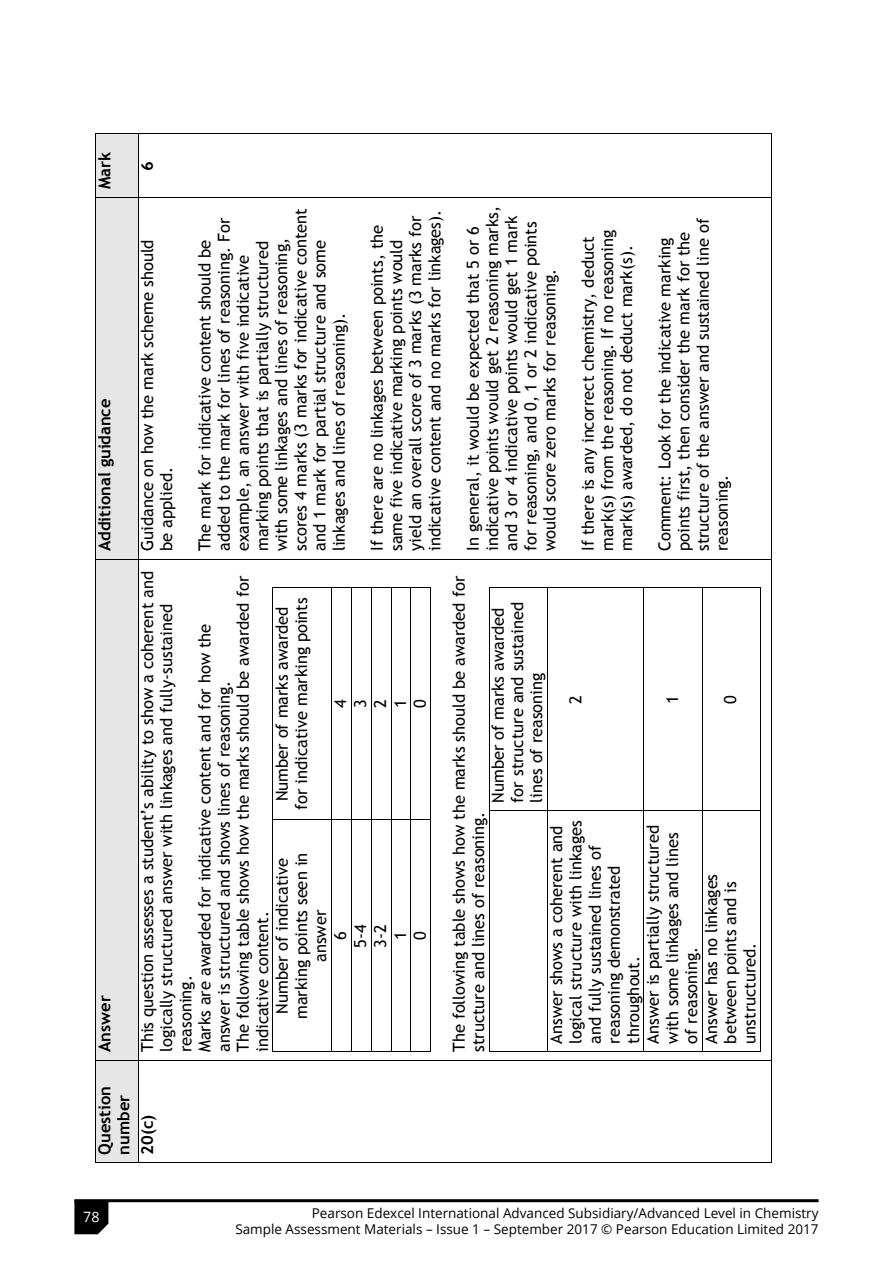
<style>
.page{position:relative;width:893px;height:1263px;background:#fff}
.page>*{position:absolute;margin:0;border:0;box-sizing:border-box;transform-origin:0 0}
.t1{font:16.5px/19.2px "Trebuchet MS";color:#000}
.t2{font:700 16.5px/19px "Trebuchet MS";color:#000}
.t3{font:14.25px "Open Sans";color:#fff}
.t4{font:13.5px/16.5px "Open Sans";color:#000;text-align:right}
</style>
<div class="page">
<div style="left:96px;top:1060px;width:42px;height:102px;background:#e6e6e6"></div>
<div style="left:96px;top:560px;width:42px;height:500px;background:#e6e6e6"></div>
<div style="left:96px;top:198px;width:42px;height:361px;background:#e6e6e6"></div>
<div style="left:96px;top:134px;width:42px;height:63px;background:#e6e6e6"></div>
<hr style="left:95px;top:1060px;width:1px;height:102px;background:#000">
<hr style="left:95px;top:559px;width:1px;height:501px;background:#000">
<hr style="left:95px;top:198px;width:1px;height:361px;background:#000">
<hr style="left:95px;top:134px;width:1px;height:63px;background:#000">
<hr style="left:96px;top:1162px;width:42px;height:1px;background:#000">
<hr style="left:96px;top:1060px;width:42px;height:1px;background:#000">
<hr style="left:96px;top:559px;width:42px;height:1px;background:#000">
<hr style="left:96px;top:197px;width:42px;height:1px;background:#000">
<hr style="left:96px;top:133px;width:42px;height:1px;background:#000">
<hr style="left:273px;top:820px;width:1px;height:231px;background:#000">
<hr style="left:273px;top:588px;width:1px;height:231px;background:#000">
<hr style="left:273px;top:1051px;width:58px;height:1px;background:#000">
<hr style="left:273px;top:819px;width:58px;height:1px;background:#000">
<hr style="left:273px;top:587px;width:58px;height:1px;background:#000">
<hr style="left:331px;top:820px;width:1px;height:231px;background:#000">
<hr style="left:331px;top:588px;width:1px;height:231px;background:#000">
<hr style="left:351px;top:820px;width:1px;height:231px;background:#000">
<hr style="left:351px;top:588px;width:1px;height:231px;background:#000">
<hr style="left:371px;top:820px;width:1px;height:231px;background:#000">
<hr style="left:371px;top:588px;width:1px;height:231px;background:#000">
<hr style="left:391px;top:820px;width:1px;height:231px;background:#000">
<hr style="left:391px;top:588px;width:1px;height:231px;background:#000">
<hr style="left:410px;top:820px;width:1px;height:231px;background:#000">
<hr style="left:410px;top:588px;width:1px;height:231px;background:#000">
<svg style="left:331px;top:1051px;width:100px;height:1px"></svg>
<hr style="left:430px;top:820px;width:1px;height:231px;background:#000">
<svg style="left:331px;top:819px;width:100px;height:1px"></svg>
<hr style="left:430px;top:588px;width:1px;height:231px;background:#000">
<svg style="left:331px;top:587px;width:100px;height:1px"></svg>
<hr style="left:489px;top:811px;width:1px;height:240px;background:#000">
<hr style="left:489px;top:588px;width:1px;height:222px;background:#000">
<hr style="left:489px;top:1051px;width:58px;height:1px;background:#000">
<hr style="left:489px;top:810px;width:58px;height:1px;background:#000">
<hr style="left:489px;top:587px;width:58px;height:1px;background:#000">
<hr style="left:547px;top:811px;width:1px;height:240px;background:#000">
<hr style="left:547px;top:588px;width:1px;height:222px;background:#000">
<hr style="left:548px;top:1051px;width:95px;height:1px;background:#000">
<hr style="left:548px;top:810px;width:95px;height:1px;background:#000">
<hr style="left:548px;top:587px;width:95px;height:1px;background:#000">
<hr style="left:643px;top:811px;width:1px;height:240px;background:#000">
<hr style="left:643px;top:588px;width:1px;height:222px;background:#000">
<hr style="left:644px;top:1051px;width:58px;height:1px;background:#000">
<hr style="left:644px;top:810px;width:58px;height:1px;background:#000">
<hr style="left:644px;top:587px;width:58px;height:1px;background:#000">
<hr style="left:702px;top:811px;width:1px;height:240px;background:#000">
<hr style="left:702px;top:588px;width:1px;height:222px;background:#000">
<hr style="left:703px;top:1051px;width:57px;height:1px;background:#000">
<hr style="left:760px;top:811px;width:1px;height:240px;background:#000">
<hr style="left:703px;top:810px;width:57px;height:1px;background:#000">
<hr style="left:760px;top:588px;width:1px;height:222px;background:#000">
<hr style="left:703px;top:587px;width:57px;height:1px;background:#000">
<hr style="left:138px;top:1060px;width:1px;height:102px;background:#000">
<hr style="left:138px;top:559px;width:1px;height:501px;background:#000">
<hr style="left:138px;top:198px;width:1px;height:361px;background:#000">
<hr style="left:138px;top:134px;width:1px;height:63px;background:#000">
<hr style="left:138px;top:1162px;width:633px;height:1px;background:#000">
<hr style="left:771px;top:1060px;width:1px;height:102px;background:#000">
<hr style="left:138px;top:1060px;width:633px;height:1px;background:#000">
<hr style="left:771px;top:559px;width:1px;height:501px;background:#000">
<hr style="left:138px;top:559px;width:633px;height:1px;background:#000">
<hr style="left:771px;top:198px;width:1px;height:361px;background:#000">
<hr style="left:138px;top:197px;width:633px;height:1px;background:#000">
<hr style="left:771px;top:134px;width:1px;height:63px;background:#000">
<hr style="left:138px;top:133px;width:633px;height:1px;background:#000">
<hr style="left:74px;top:1199px;width:745px;height:3px;background:#000">
<svg style="left:74px;top:1200px;width:34px;height:34px"></svg>
<p class="t2" style="left:95px;top:189px;width:39px;rotate:-90deg">Mark</p>
<p class="t2" style="left:95px;top:551px;width:154px;rotate:-90deg">Additional guidance</p>
<p class="t2" style="left:95px;top:1052px;width:58px;rotate:-90deg">Answer</p>
<p class="t2" style="left:138px;top:170px;width:11px;rotate:-90deg">6</p>
<p class="t1" style="left:138px;top:551px;width:313px;rotate:-90deg">Guidance on how the mark scheme should be applied.</p>
<p class="t1" style="left:195px;top:551px;width:344px;rotate:-90deg">The mark for indicative content should be added to the mark for lines of reasoning. For example, an answer with five indicative marking points that is partially structured with some linkages and lines of reasoning, scores 4 marks (3 marks for indicative content and 1 mark for partial structure and some linkages and lines of reasoning).</p>
<p class="t1" style="left:367px;top:551px;width:343px;rotate:-90deg">If there are no linkages between points, the same five indicative marking points would yield an overall score of 3 marks (3 marks for indicative content and no marks for linkages).</p>
<p class="t1" style="left:463px;top:551px;width:346px;rotate:-90deg">In general, it would be expected that 5 or 6 indicative points would get 2 reasoning marks, and 3 or 4 indicative points would get 1 mark for reasoning, and 0, 1 or 2 indicative points would score zero marks for reasoning.</p>
<p class="t1" style="left:578px;top:551px;width:323px;rotate:-90deg">If there is any incorrect chemistry, deduct mark(s) from the reasoning. If no reasoning mark(s) awarded, do not deduct mark(s).</p>
<p class="t1" style="left:655px;top:551px;width:334px;rotate:-90deg">Comment: Look for the indicative marking points first, then consider the mark for the structure of the answer and sustained line of reasoning.</p>
<p class="t1" style="left:138px;top:1052px;width:482px;rotate:-90deg">This question assesses a student’s ability to show a coherent and</p>
<p class="t1" style="left:233px;top:1052px;width:477px;rotate:-90deg">The following table shows how the marks should be awarded for</p>
<p class="t1" style="left:272px;top:810px;width:214px;text-align:center;rotate:-90deg">Number of marks awarded for indicative marking points</p>
<p class="t1" style="left:157px;top:1052px;width:449px;rotate:-90deg">logically structured answer with linkages and fully-sustained</p>
<p class="t1" style="left:195px;top:1052px;width:430px;rotate:-90deg">Marks are awarded for indicative content and for how the</p>
<p class="t1" style="left:214px;top:1052px;width:373px;rotate:-90deg">answer is structured and shows lines of reasoning.</p>
<p class="t1" style="left:331px;top:708px;width:10px;rotate:-90deg">4</p>
<p class="t1" style="left:410px;top:708px;width:10px;rotate:-90deg">0</p>
<p class="t1" style="left:370px;top:708px;width:10px;rotate:-90deg">2</p>
<p class="t1" style="left:350px;top:708px;width:10px;rotate:-90deg">3</p>
<p class="t1" style="left:390px;top:708px;width:10px;rotate:-90deg">1</p>
<p class="t1" style="left:272px;top:1014px;width:157px;rotate:-90deg">Number of indicative</p>
<p class="t1" style="left:292px;top:1019px;width:168px;rotate:-90deg">marking points seen in</p>
<p class="t1" style="left:311px;top:962px;width:54px;rotate:-90deg">answer</p>
<p class="t1" style="left:253px;top:1052px;width:142px;rotate:-90deg">indicative content.</p>
<p class="t1" style="left:350px;top:947px;width:25px;rotate:-90deg">5-4</p>
<p class="t1" style="left:370px;top:947px;width:25px;rotate:-90deg">3-2</p>
<p class="t1" style="left:410px;top:940px;width:10px;rotate:-90deg">0</p>
<p class="t1" style="left:331px;top:940px;width:10px;rotate:-90deg">6</p>
<p class="t1" style="left:390px;top:940px;width:10px;rotate:-90deg">1</p>
<p class="t1" style="left:176px;top:1052px;width:78px;rotate:-90deg">reasoning.</p>
<p class="t1" style="left:449px;top:1052px;width:477px;rotate:-90deg">The following table shows how the marks should be awarded for</p>
<p class="t1" style="left:488px;top:803px;width:196px;rotate:-90deg">Number of marks awarded</p>
<p class="t1" style="left:508px;top:803px;width:202px;rotate:-90deg">for structure and sustained</p>
<p class="t1" style="left:527px;top:803px;width:131px;rotate:-90deg">lines of reasoning</p>
<p class="t1" style="left:721px;top:704px;width:10px;rotate:-90deg">0</p>
<p class="t1" style="left:566px;top:704px;width:10px;rotate:-90deg">2</p>
<p class="t1" style="left:663px;top:704px;width:10px;rotate:-90deg">1</p>
<p class="t1" style="left:469px;top:1052px;width:242px;rotate:-90deg">structure and lines of reasoning.</p>
<p class="t1" style="left:547px;top:1043px;width:220px;rotate:-90deg">Answer shows a coherent and</p>
<p class="t1" style="left:566px;top:1043px;width:225px;rotate:-90deg">logical structure with linkages</p>
<p class="t1" style="left:643px;top:1043px;width:220px;rotate:-90deg">Answer is partially structured with some linkages and lines of reasoning.</p>
<p class="t1" style="left:585px;top:1043px;width:200px;rotate:-90deg">and fully sustained lines of</p>
<p class="t1" style="left:604px;top:1043px;width:180px;rotate:-90deg">reasoning demonstrated</p>
<p class="t1" style="left:702px;top:1043px;width:171px;rotate:-90deg">Answer has no linkages between points and is unstructured.</p>
<p class="t1" style="left:623px;top:1043px;width:89px;rotate:-90deg">throughout.</p>
<p class="t2" style="left:95px;top:1155px;width:70px;rotate:-90deg">Question number</p>
<p class="t2" style="left:138px;top:1155px;width:42px;rotate:-90deg">20(c)</p>
<p class="t3" style="left:83px;top:1207px;width:18px">78</p>
<p class="t4" style="left:235px;top:1204px;width:585px">Pearson Edexcel International Advanced Subsidiary/Advanced Level in Chemistry<br>Sample Assessment Materials – Issue 1 – September 2017 © Pearson Education Limited 2017</p>
</div>
